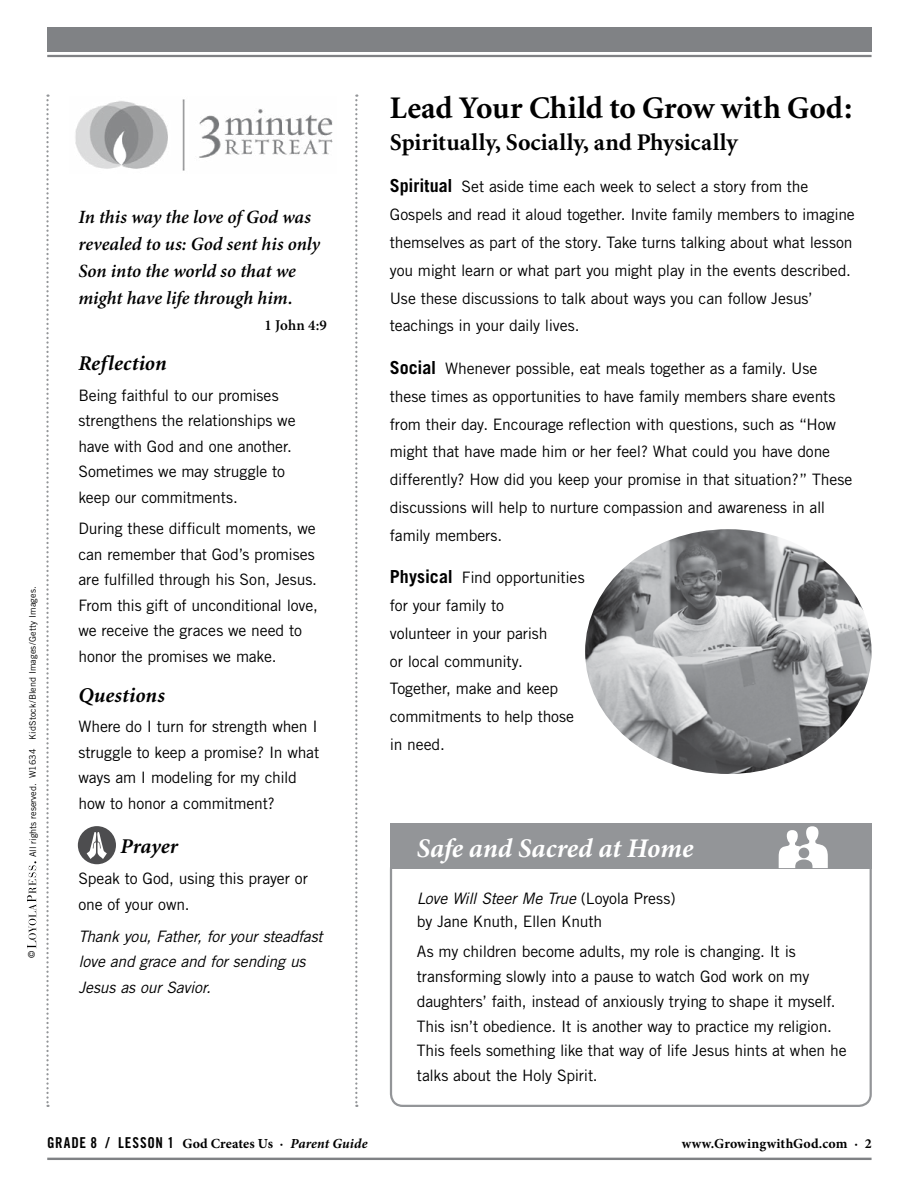
<style>
.page{position:relative;width:918px;height:1188px;background:#fff}
.page>*{position:absolute;margin:0;border:0;box-sizing:border-box;transform-origin:0 0}
.t1{font:700 31.5px "Minion";color:#000}
.t2{font:italic 700 27px "Minion Pro";color:#fff}
.t3{font:700 24px "Minion";letter-spacing:.005em;color:#000}
.t4{font:italic 700 21px "Minion";letter-spacing:.005em;color:#000}
.t5{font:italic 600 18.75px/27px "Minion Pro";letter-spacing:-.005em;color:#000}
.t6{font:15.75px/27.8px "Trade Gothic";letter-spacing:-.01em;color:#000}
.t7{font:italic 15.75px/25.5px "Trade Gothic";letter-spacing:-.01em;color:#000}
.t8{font:15px "Trade Gothic Bold Cond Twenty";letter-spacing:.06em;color:#000}
.t9{font:600 15px "Minion Pro";color:#000}
.t10{font:700 13.8px "Minion Pro";letter-spacing:.01em;color:#000}
.t11{font:9.15px "Trade Gothic";color:#000}
.t12{font:9px "Trade Gothic";letter-spacing:.01em;color:#000}
.s1{font-size:9.15px}
.s2{font-weight:700;font-size:18px}
.s3{font-style:italic}
.s4{font-family:"Minion Pro";font-weight:700;font-size:13.8px}
.s5{font-family:"Minion Pro";font-weight:700;font-style:italic;font-size:13.8px}
</style>
<div class="page">
<hr style="left:47px;top:55px;width:825px;height:2px;background:#808285">
<div style="left:47px;top:27px;width:825px;height:24px;background:#808285"></div>
<hr style="left:47px;top:1158px;width:825px;height:2px;background:#808285">
<svg style="left:27px;top:861px;width:9px;height:87px"></svg>
<svg style="left:46px;top:94px;width:3px;height:1013px"></svg>
<svg style="left:355px;top:94px;width:2px;height:1013px"></svg>
<img style="left:75px;top:99px;width:258px;height:72px">
<div style="left:390px;top:856px;width:482px;height:251px;border:2px solid #939598;border-radius:12px"></div>
<div style="left:390px;top:823px;width:482px;height:46px;background:#939598"></div>
<svg style="left:779px;top:826px;width:49px;height:42px"></svg>
<svg style="left:77px;top:825px;width:40px;height:40px"></svg>
<svg style="left:87px;top:832px;width:20px;height:27px"></svg>
<div style="left:76px;top:824px;width:42px;height:43px;border:2px solid #fff;border-radius:50%"></div>
<img style="left:585px;top:529px;width:287px;height:245px">
<p class="t12" style="left:27px;top:857px;width:272px;rotate:-90deg"><span class="s1">All rights reserved.</span> W1634 KidStock/Blend Images/Getty Images.</p>
<p class="t11" style="left:26px;top:958px;width:9px;rotate:-90deg">©</p>
<p class="t5" style="left:78px;top:205px;width:243px">In this way the love of God was revealed to us: God sent his only<br>Son into the world so that we might have life through him.</p>
<p class="t9" style="left:264px;top:316px;width:64px">1 John 4:9</p>
<h3 class="t4" style="left:78px;top:353px;width:90px">Reflection</h3>
<p class="t6" style="left:78px;top:382px;width:219px;line-height:25.5px">Being faithful to our promises strengthens the relationships we have with God and one another.<br>Sometimes we may struggle to keep our commitments.</p>
<p class="t6" style="left:78px;top:516px;width:241px;line-height:25.5px">During these difficult moments, we can remember that God’s promises are fulfilled through his Son, Jesus.<br>From this gift of unconditional love, we receive the graces we need to honor the promises we make.</p>
<h3 class="t4" style="left:78px;top:684px;width:88px">Questions</h3>
<p class="t6" style="left:78px;top:714px;width:242px;line-height:25.5px">Where do I turn for strength when I struggle to keep a promise? In what ways am I modeling for my child how to honor a commitment?</p>
<h3 class="t4" style="left:120px;top:836px;width:59px">Prayer</h3>
<p class="t6" style="left:78px;top:866px;width:231px;line-height:25.5px">Speak to God, using this prayer or one of your own.</p>
<p class="t7" style="left:78px;top:923px;width:246px">Thank you, Father, for your steadfast love and grace and for sending us<br>Jesus as our Savior.</p>
<h1 class="t1" style="left:390px;top:92px;width:464px">Lead Your Child to Grow with God:</h1>
<h3 class="t3" style="left:390px;top:130px;width:349px">Spiritually, Socially, and Physically</h3>
<p class="t6" style="left:390px;top:173px;width:466px"><span class="s2">Spiritual</span> Set aside time each week to select a story from the Gospels and read it aloud together. Invite family members to imagine themselves as part of the story. Take turns talking about what lesson you might learn or what part you might play in the events described.<br>Use these discussions to talk about ways you can follow Jesus’ teachings in your daily lives.</p>
<p class="t6" style="left:390px;top:354px;width:464px"><span class="s2">Social</span> Whenever possible, eat meals together as a family. Use these times as opportunities to have family members share events from their day. Encourage reflection with questions, such as “How might that have made him or her feel? What could you have done differently? How did you keep your promise in that situation?” These discussions will help to nurture compassion and awareness in all family members.</p>
<p class="t6" style="left:390px;top:564px;width:196px"><span class="s2">Physical</span> Find opportunities for your family to<br>volunteer in your parish<br>or local community.<br>Together, make and keep commitments to help those in need.</p>
<h2 class="t2" style="left:417px;top:832px;width:278px">Safe and Sacred at Home</h2>
<p class="t6" style="left:417px;top:887px;width:260px;line-height:22.5px"><span class="s3">Love Will Steer Me True</span> (Loyola Press) by Jane Knuth, Ellen Knuth</p>
<p class="t6" style="left:417px;top:939px;width:431px;line-height:24.8px">As my children become adults, my role is changing. It is transforming slowly into a pause to watch God work on my daughters’ faith, instead of anxiously trying to shape it myself.<br>This isn’t obedience. It is another way to practice my religion.<br>This feels something like that way of life Jesus hints at when he talks about the Holy Spirit.</p>
<p class="t8" style="left:47px;top:1133px;width:322px">GRADE 8 / LESSON 1 <span class="s4">God Creates Us ·</span> <span class="s5">Parent Guide</span></p>
<p class="t10" style="left:682px;top:1135px;width:191px">www.GrowingwithGod.com · 2</p>
</div>
